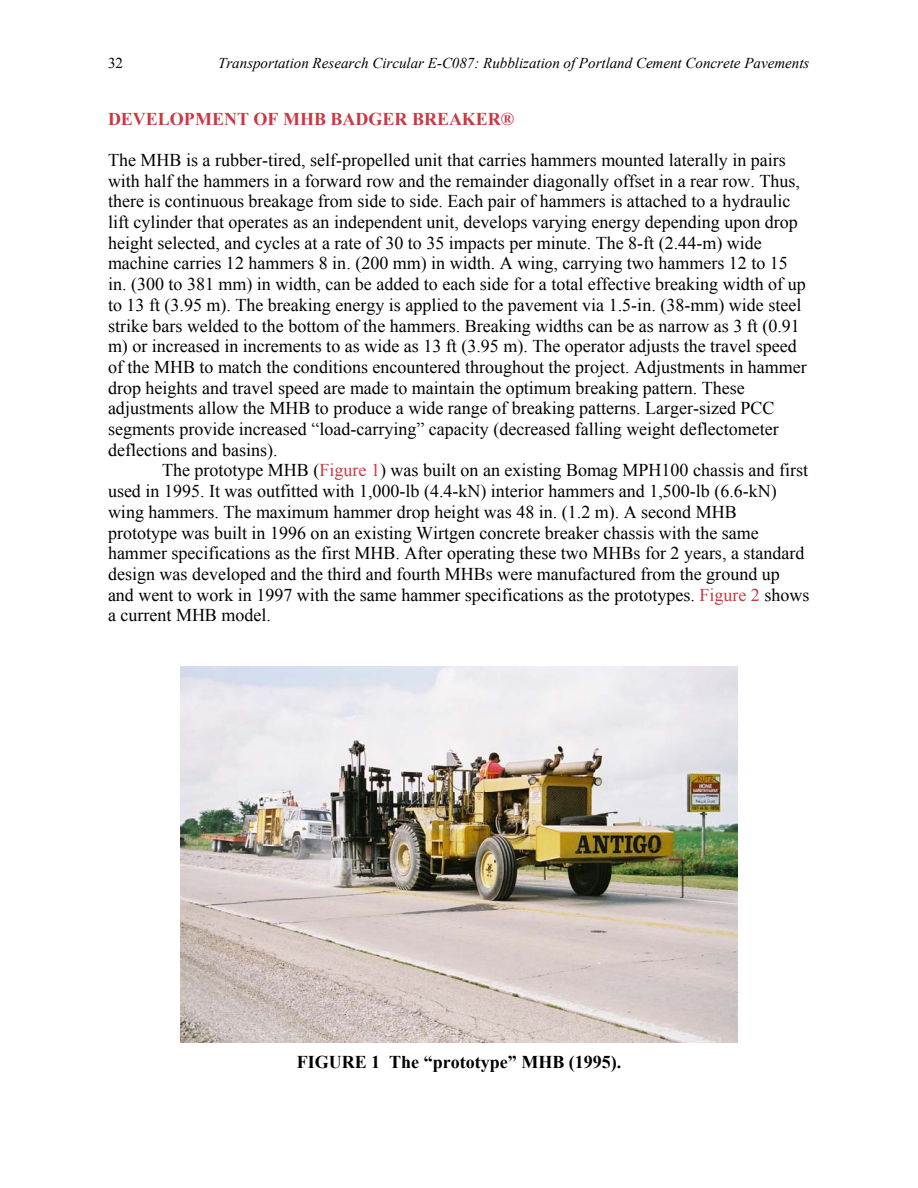
<style>
.page{position:relative;width:918px;height:1188px;background:#fff}
.page>*{position:absolute;margin:0;border:0;box-sizing:border-box;transform-origin:0 0}
.t1{font:18px/20.7px "Times New Roman";color:#000}
.t2{font:700 18px "Times New Roman";color:#000}
.t3{font:700 18px "Times New Roman";color:#ca3844}
.t4{font:italic 15px "Times New Roman";color:#000}
.t5{font:15px "Times New Roman";color:#000}
.s1{color:#ca3844}
</style>
<div class="page">
<img style="left:181px;top:667px;width:556px;height:376px">
<p class="t5" style="left:108px;top:54px;width:17px">32</p>
<p class="t4" style="left:218px;top:54px;width:593px">Transportation Research Circular E-C087: Rubblization of Portland Cement Concrete Pavements</p>
<p class="t3" style="left:108px;top:109px;width:408px">DEVELOPMENT OF MHB BADGER BREAKER®</p>
<p class="t1" style="left:108px;top:150px;width:700px">The MHB is a rubber-tired, self-propelled unit that carries hammers mounted laterally in pairs with half the hammers in a forward row and the remainder diagonally offset in a rear row. Thus, there is continuous breakage from side to side. Each pair of hammers is attached to a hydraulic lift cylinder that operates as an independent unit, develops varying energy depending upon drop height selected, and cycles at a rate of 30 to 35 impacts per minute. The 8-ft (2.44-m) wide machine carries 12 hammers 8 in. (200 mm) in width. A wing, carrying two hammers 12 to 15 in. (300 to 381 mm) in width, can be added to each side for a total effective breaking width of up to 13 ft (3.95 m). The breaking energy is applied to the pavement via 1.5-in. (38-mm) wide steel strike bars welded to the bottom of the hammers. Breaking widths can be as narrow as 3 ft (0.91 m) or increased in increments to as wide as 13 ft (3.95 m). The operator adjusts the travel speed of the MHB to match the conditions encountered throughout the project. Adjustments in hammer drop heights and travel speed are made to maintain the optimum breaking pattern. These adjustments allow the MHB to produce a wide range of breaking patterns. Larger-sized PCC segments provide increased “load-carrying” capacity (decreased falling weight deflectometer deflections and basins).</p>
<p class="t1" style="left:108px;top:460px;width:703px;text-indent:54px">The prototype MHB (<span class="s1">Figure 1</span>) was built on an existing Bomag MPH100 chassis and first used in 1995. It was outfitted with 1,000-lb (4.4-kN) interior hammers and 1,500-lb (6.6-kN) wing hammers. The maximum hammer drop height was 48 in. (1.2 m). A second MHB prototype was built in 1996 on an existing Wirtgen concrete breaker chassis with the same hammer specifications as the first MHB. After operating these two MHBs for 2 years, a standard design was developed and the third and fourth MHBs were manufactured from the ground up and went to work in 1997 with the same hammer specifications as the prototypes. <span class="s1">Figure 2</span> shows a current MHB model.</p>
<p class="t2" style="left:297px;top:1052px;width:326px">FIGURE 1 The “prototype” MHB (1995).</p>
</div>
